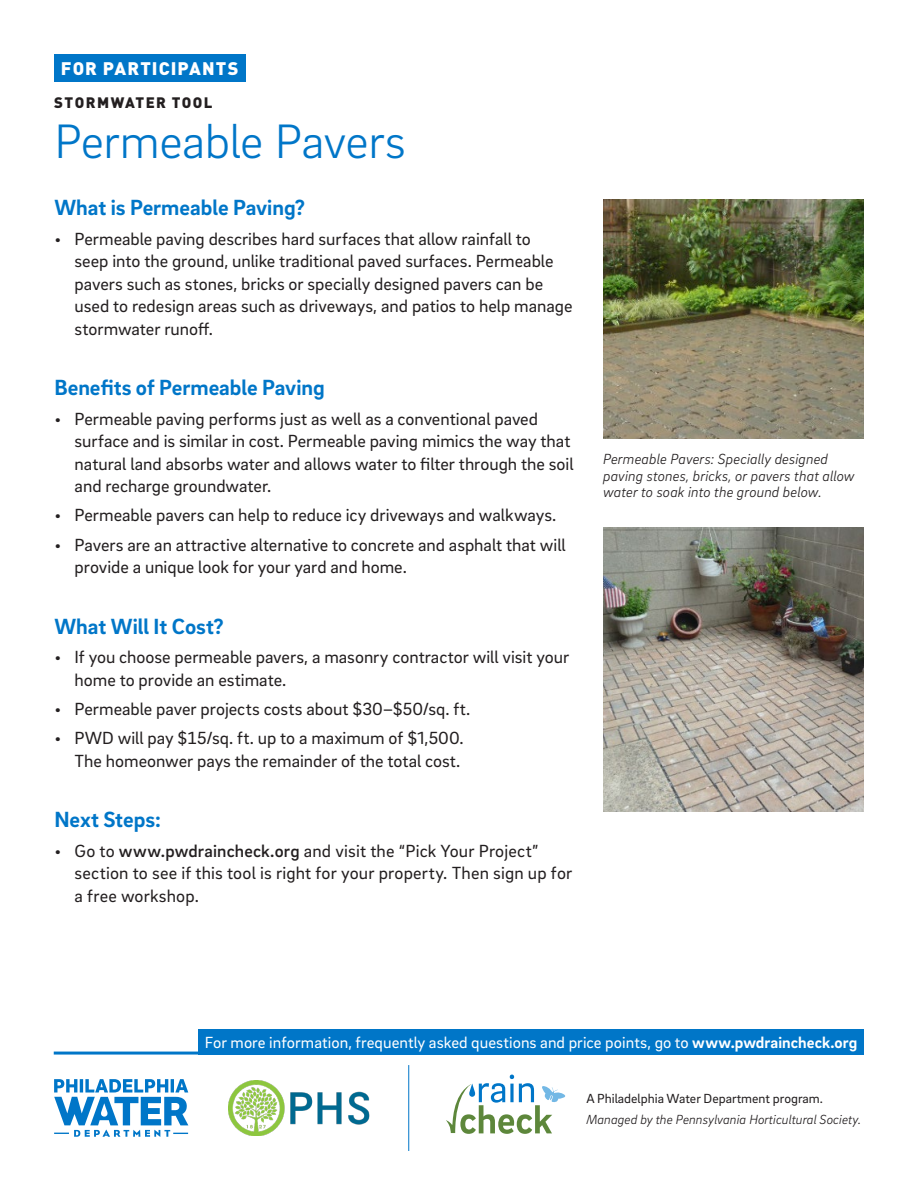
<style>
.page{position:relative;width:918px;height:1188px;background:#fff}
.page>*{position:absolute;margin:0;border:0;box-sizing:border-box;transform-origin:0 0}
.t1{font:300 49.5px "Brix Sans";letter-spacing:-.01em;color:#0076c8}
.t2{font:700 22.5px "Brix Sans";color:#0076c8}
.t3{font:18px/22.5px "Brix Sans";color:#231f20}
.t4{font:900 18px "DIN Pro";letter-spacing:.06em;color:#fff}
.t5{font:16.5px "Brix Sans";letter-spacing:.005em;color:#fff}
.t6{font:italic 300 15px/16.5px "Brix Sans";letter-spacing:.005em;color:#231f20}
.t7{font:900 15px "DIN Pro";letter-spacing:.095em;color:#231f20}
.t8{font:italic 300 13.5px "Brix Sans";color:#231f20}
.t9{font:13.5px "Brix Sans";color:#231f20}
.s1{font-weight:500}
.s2{font-weight:700}
</style>
<div class="page">
<hr style="left:54px;top:1052px;width:810px;height:3px;background:#0076c8">
<img style="left:229px;top:1081px;width:141px;height:54px">
<svg style="left:54px;top:1079px;width:134px;height:58px"></svg>
<svg style="left:446px;top:1075px;width:119px;height:59px"></svg>
<hr style="left:408px;top:1065px;width:1px;height:86px;background:#0076c8">
<div style="left:198px;top:1029px;width:666px;height:26px;background:#0076c8"></div>
<div style="left:54px;top:54px;width:191px;height:27px;background:#0076c8"></div>
<img style="left:603px;top:199px;width:261px;height:240px">
<img style="left:603px;top:527px;width:261px;height:284px">
<p class="t4" style="left:61px;top:53px;width:179px">FOR PARTICIPANTS</p>
<p class="t7" style="left:54px;top:89px;width:160px">STORMWATER TOOL</p>
<p class="t1" style="left:54px;top:110px;width:353px">Permeable Pavers</p>
<p class="t2" style="left:54px;top:193px;width:252px">What is Permeable Paving?</p>
<p class="t3" style="left:75px;top:227px;width:500px;text-indent:-20px">• Permeable paving describes hard surfaces that allow rainfall to<br>seep into the ground, unlike traditional paved surfaces. Permeable pavers such as stones, bricks or specially designed pavers can be used to redesign areas such as driveways, and patios to help manage stormwater runoff.</p>
<p class="t2" style="left:54px;top:373px;width:272px">Benefits of Permeable Paving</p>
<p class="t3" style="left:75px;top:407px;width:500px;text-indent:-20px">• Permeable paving performs just as well as a conventional paved surface and is similar in cost. Permeable paving mimics the way that natural land absorbs water and allows water to filter through the soil and recharge groundwater.</p>
<p class="t3" style="left:54px;top:503px;width:504px">• Permeable pavers can help to reduce icy driveways and walkways.</p>
<p class="t3" style="left:75px;top:533px;width:493px;text-indent:-20px">• Pavers are an attractive alternative to concrete and asphalt that will provide a unique look for your yard and home.</p>
<p class="t2" style="left:54px;top:612px;width:171px">What Will It Cost?</p>
<p class="t3" style="left:75px;top:645px;width:496px;text-indent:-20px">• If you choose permeable pavers, a masonry contractor will visit your home to provide an estimate.</p>
<p class="t3" style="left:54px;top:697px;width:417px">• Permeable paver projects costs about $30–$50/sq. ft.</p>
<p class="t3" style="left:54px;top:726px;width:411px;text-align:right">• PWD will pay $15/sq. ft. up to a maximum of $1,500.<br>The homeonwer pays the remainder of the total cost.</p>
<p class="t2" style="left:54px;top:805px;width:108px">Next Steps:</p>
<p class="t3" style="left:75px;top:839px;width:499px;text-indent:-20px">• Go to <span class="s1">www.pwdraincheck.org</span> and visit the “Pick Your Project” section to see if this tool is right for your property. Then sign up for a free workshop.</p>
<p class="t6" style="left:603px;top:451px;width:253px">Permeable Pavers: Specially designed paving stones, bricks, or pavers that allow water to soak into the ground below.</p>
<p class="t5" style="left:205px;top:1032px;width:654px">For more information, frequently asked questions and price points, go to <span class="s2">www.pwdraincheck.org</span></p>
<p class="t9" style="left:586px;top:1089px;width:238px">A Philadelphia Water Department program.</p>
<p class="t8" style="left:586px;top:1111px;width:276px">Managed by the Pennsylvania Horticultural Society.</p>
</div>
